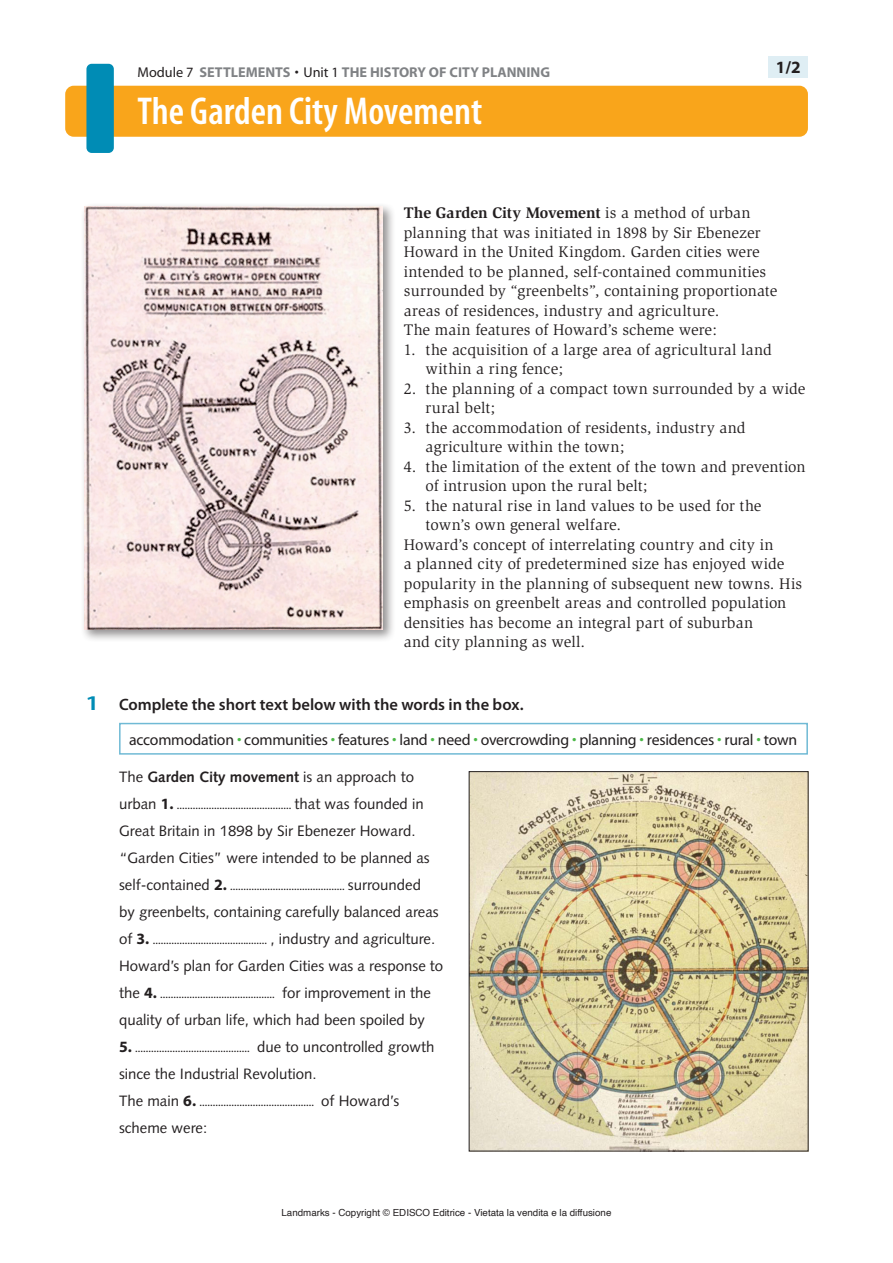
<style>
.page{position:relative;width:893px;height:1263px;background:#fff}
.page>*{position:absolute;margin:0;border:0;box-sizing:border-box;transform-origin:0 0}
.t1{font:600 condensed 39px "Myriad";color:#fff}
.t2{font:700 17.25px "Myriad Pro";color:#231f20}
.t3{font:600 16.5px "Myriad Pro";color:#231f20}
.t4{font:15.75px/19.5px "Slimbach";letter-spacing:.005em;color:#231f20}
.t5{font:15.75px "Myriad";letter-spacing:-.015em;color:#231f20}
.t6{font:15px/27px "Syntax";color:#231f20}
.t7{font:700 15px "Syntax";color:#231f20}
.t8{font:700 14.25px "Myriad";color:#808285}
.t9{font:12px "Myriad";color:#231f20}
.t10{font:9.75px "Helvetica";color:#231f20}
.s1{font-weight:400;color:#231f20}
.s2{font-weight:700}
.s3{font-size:21px;color:#008cb5}
.s4{color:#4cb848}
.s5{font-weight:400}
.s6{font-family:"Syntax";font-size:15px}
.s7{font-weight:700;font-size:15.75px}
</style>
<div class="page">
<div style="left:768px;top:57px;width:40px;height:21px;background:#dfeef4"></div>
<div style="left:65px;top:86px;width:743px;height:51px;background:#f9a51b;border-radius:9px"></div>
<div style="left:86px;top:64px;width:28px;height:89px;background:#008cb5;border-radius:5px"></div>
<div style="left:119px;top:723px;width:689px;height:32px;border:2px solid #70bad5"></div>
<div style="left:80px;top:202px;width:316px;height:441px;background:#231f20;opacity:.5"></div>
<img style="left:84px;top:206px;width:299px;height:424px">
<img style="left:471px;top:773px;width:335px;height:376px">
<p class="t8" style="left:137px;top:64px;width:414px"><span class="s1">Module 7</span> SETTLEMENTS <span class="s1">• Unit 1</span> THE HISTORY OF CITY PLANNING</p>
<h1 class="t1" style="left:137px;top:92px;width:346px">The Garden City Movement</h1>
<p class="t2" style="left:776px;top:56px;width:26px">1/2</p>
<p class="t4" style="left:404px;top:203px;width:375px"><span class="s2">The Garden City Movement</span> is a method of urban planning that was initiated in 1898 by Sir Ebenezer Howard in the United Kingdom. Garden cities were intended to be planned, self-contained communities surrounded by “greenbelts”, containing proportionate areas of residences, industry and agriculture.<br>The main features of Howard’s scheme were:</p>
<p class="t4" style="left:426px;top:340px;width:348px;text-indent:-22px">1. the acquisition of a large area of agricultural land within a ring fence;</p>
<p class="t4" style="left:426px;top:379px;width:381px;text-indent:-22px">2. the planning of a compact town surrounded by a wide rural belt;</p>
<p class="t4" style="left:426px;top:418px;width:322px;text-indent:-22px">3. the accommodation of residents, industry and agriculture within the town;</p>
<p class="t4" style="left:426px;top:457px;width:381px;text-indent:-22px">4. the limitation of the extent of the town and prevention of intrusion upon the rural belt;</p>
<p class="t4" style="left:404px;top:496px;width:359px">5. the natural rise in land values to be used for the</p>
<p class="t4" style="left:426px;top:515px;width:197px">town’s own general welfare.</p>
<p class="t4" style="left:404px;top:535px;width:371px">Howard’s concept of interrelating country and city in</p>
<p class="t4" style="left:404px;top:554px;width:382px">a planned city of predetermined size has enjoyed wide</p>
<p class="t4" style="left:404px;top:574px;width:400px">popularity in the planning of subsequent new towns. His</p>
<p class="t4" style="left:404px;top:593px;width:384px">emphasis on greenbelt areas and controlled population</p>
<p class="t4" style="left:404px;top:613px;width:351px">densities has become an integral part of suburban</p>
<p class="t4" style="left:404px;top:632px;width:183px">and city planning as well.</p>
<p class="t3" style="left:85px;top:695px;width:440px"><span class="s3">1</span> Complete the short text below with the words in the box.</p>
<p class="t5" style="left:129px;top:731px;width:670px">accommodation <span class="s4">•</span> communities <span class="s4">•</span> features <span class="s4">•</span> land <span class="s4">•</span> need <span class="s4">•</span> overcrowding <span class="s4">•</span> planning <span class="s4">•</span> residences <span class="s4">•</span> rural <span class="s4">•</span> town</p>
<p class="t7" style="left:119px;top:768px;width:296px"><span class="s5">The</span> Garden City movement <span class="s5">is an approach to</span></p>
<p class="t9" style="left:119px;top:799px;width:306px"><span class="s6">urban</span> <span class="s7">1.</span> ........................................... <span class="s6">that was founded in</span></p>
<p class="t6" style="left:119px;top:817px;width:312px">Great Britain in 1898 by Sir Ebenezer Howard. “Garden Cities” were intended to be planned as</p>
<p class="t9" style="left:119px;top:880px;width:304px"><span class="s6">self-contained</span> <span class="s7">2.</span> ........................................... <span class="s6">surrounded</span></p>
<p class="t6" style="left:119px;top:898px;width:321px">by greenbelts, containing carefully balanced areas</p>
<p class="t9" style="left:119px;top:934px;width:318px"><span class="s6">of</span> <span class="s7">3.</span> ........................................... <span class="s6">, industry and agriculture.</span></p>
<p class="t6" style="left:119px;top:952px;width:326px">Howard’s plan for Garden Cities was a response to</p>
<p class="t9" style="left:119px;top:988px;width:314px"><span class="s6">the</span> <span class="s7">4.</span> ........................................... <span class="s6">for improvement in the</span></p>
<p class="t6" style="left:119px;top:1006px;width:307px">quality of urban life, which had been spoiled by</p>
<p class="t9" style="left:119px;top:1042px;width:317px"><span class="s7">5.</span> ........................................... <span class="s6">due to uncontrolled growth</span></p>
<p class="t6" style="left:119px;top:1060px;width:199px">since the Industrial Revolution.</p>
<p class="t9" style="left:119px;top:1096px;width:282px"><span class="s6">The main</span> <span class="s7">6.</span> ........................................... <span class="s6">of Howard’s</span></p>
<p class="t6" style="left:119px;top:1114px;width:90px">scheme were:</p>
<p class="t10" style="left:282px;top:1205px;width:331px">Landmarks - Copyright © EDISCO Editrice - Vietata la vendita e la diffusione</p>
</div>
